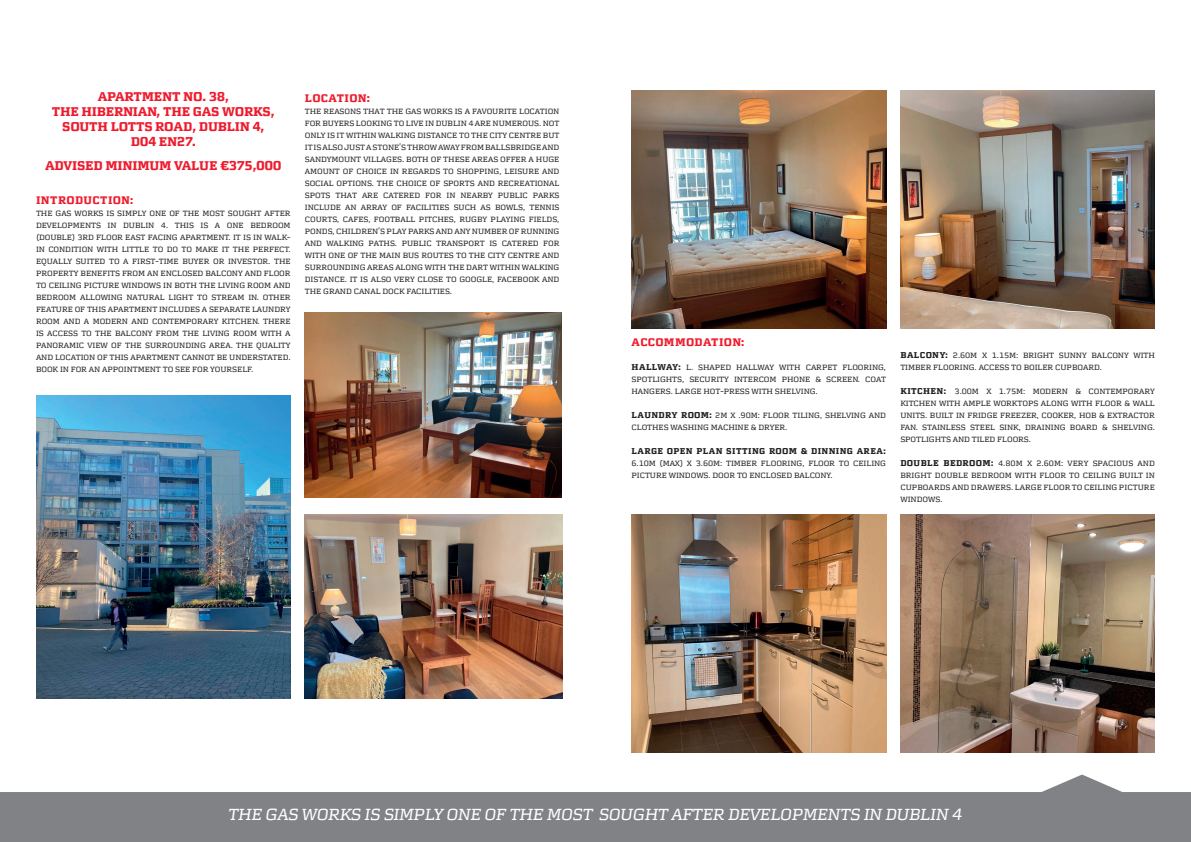
<style>
.page{position:relative;width:1191px;height:842px;background:#fff}
.page>*{position:absolute;margin:0;border:0;box-sizing:border-box;transform-origin:0 0}
.t1{font:19px "Morgan Avec Italic Caps";letter-spacing:-.03em;color:#fff}
.t2{font:15px/15px "Morgan Avec Bold Caps";letter-spacing:-.015em;color:#ee1b2d;text-align:center}
.t3{font:13px "Morgan Avec Bold Caps";letter-spacing:.025em;color:#ee1b2d}
.t4{font:10px "Morgan Avec Bold Caps";letter-spacing:.04em;color:#231f20}
.t5{font:9px/12px "Morgan Avec Regular Caps";letter-spacing:-.01em;color:#231f20;text-align:justify}
.s1{font-family:"Morgan Avec Bold Caps";font-size:10px}
</style>
<div class="page">
<svg style="left:0;top:774px;width:1191px;height:68px;fill:#808285"></svg>
<img style="left:36px;top:396px;width:255px;height:303px">
<img style="left:305px;top:313px;width:257px;height:184px">
<img style="left:305px;top:515px;width:257px;height:184px">
<img style="left:631px;top:91px;width:255px;height:238px">
<img style="left:900px;top:91px;width:255px;height:238px">
<img style="left:631px;top:515px;width:255px;height:238px">
<img style="left:900px;top:515px;width:255px;height:238px">
<h2 class="t2" style="left:52px;top:89px;width:224px">APARTMENT NO. 38,<br>THE HIBERNIAN, THE GAS WORKS,<br>SOUTH LOTTS ROAD, DUBLIN 4,<br>D04 EN27.</h2>
<h2 class="t2" style="left:45px;top:158px;width:238px">ADVISED MINIMUM VALUE €375,000</h2>
<h3 class="t3" style="left:36px;top:193px;width:99px">INTRODUCTION:</h3>
<p class="t5" style="left:36px;top:208px;width:256px">THE GAS WORKS IS SIMPLY ONE OF THE MOST SOUGHT AFTER DEVELOPMENTS IN DUBLIN 4. THIS IS A ONE BEDROOM (DOUBLE) 3RD FLOOR EAST FACING APARTMENT. IT IS IN WALK-IN CONDITION WITH LITTLE TO DO TO MAKE IT THE PERFECT.<br>EQUALLY SUITED TO A FIRST-TIME BUYER OR INVESTOR. THE PROPERTY BENEFITS FROM AN ENCLOSED BALCONY AND FLOOR TO CEILING PICTURE WINDOWS IN BOTH THE LIVING ROOM AND BEDROOM ALLOWING NATURAL LIGHT TO STREAM IN. OTHER FEATURE OF THIS APARTMENT INCLUDES A SEPARATE LAUNDRY ROOM AND A MODERN AND CONTEMPORARY KITCHEN. THERE IS ACCESS TO THE BALCONY FROM THE LIVING ROOM WITH A PANORAMIC VIEW OF THE SURROUNDING AREA. THE QUALITY AND LOCATION OF THIS APARTMENT CANNOT BE UNDERSTATED.<br>BOOK IN FOR AN APPOINTMENT TO SEE FOR YOURSELF.</p>
<h3 class="t3" style="left:305px;top:91px;width:67px">LOCATION:</h3>
<p class="t5" style="left:305px;top:105px;width:256px">THE REASONS THAT THE GAS WORKS IS A FAVOURITE LOCATION FOR BUYERS LOOKING TO LIVE IN DUBLIN 4 ARE NUMEROUS. NOT ONLY IS IT WITHIN WALKING DISTANCE TO THE CITY CENTRE BUT IT IS ALSO JUST A STONE’S THROW AWAY FROM BALLSBRIDGE AND SANDYMOUNT VILLAGES. BOTH OF THESE AREAS OFFER A HUGE AMOUNT OF CHOICE IN REGARDS TO SHOPPING, LEISURE AND SOCIAL OPTIONS. THE CHOICE OF SPORTS AND RECREATIONAL SPOTS THAT ARE CATERED FOR IN NEARBY PUBLIC PARKS INCLUDE AN ARRAY OF FACILITIES SUCH AS BOWLS, TENNIS COURTS, CAFES, FOOTBALL PITCHES, RUGBY PLAYING FIELDS, PONDS, CHILDREN’S PLAY PARKS AND ANY NUMBER OF RUNNING AND WALKING PATHS. PUBLIC TRANSPORT IS CATERED FOR WITH ONE OF THE MAIN BUS ROUTES TO THE CITY CENTRE AND SURROUNDING AREAS ALONG WITH THE DART WITHIN WALKING DISTANCE. IT IS ALSO VERY CLOSE TO GOOGLE, FACEBOOK AND THE GRAND CANAL DOCK FACILITIES.</p>
<h3 class="t3" style="left:631px;top:334px;width:115px">ACCOMMODATION:</h3>
<p class="t5" style="left:631px;top:361px;width:256px"><span class="s1">HALLWAY:</span> L. SHAPED HALLWAY WITH CARPET FLOORING, SPOTLIGHTS, SECURITY INTERCOM PHONE &amp; SCREEN. COAT HANGERS. LARGE HOT-PRESS WITH SHELVING.</p>
<p class="t5" style="left:631px;top:409px;width:256px"><span class="s1">LAUNDRY ROOM:</span> 2M X .90M: FLOOR TILING, SHELVING AND<br>CLOTHES WASHING MACHINE &amp; DRYER.</p>
<p class="t4" style="left:631px;top:445px;width:256px">LARGE OPEN PLAN SITTING ROOM &amp; DINNING AREA:</p>
<p class="t5" style="left:631px;top:457px;width:256px">6.10M (MAX) X 3.60M: TIMBER FLOORING, FLOOR TO CEILING<br>PICTURE WINDOWS. DOOR TO ENCLOSED BALCONY.</p>
<p class="t5" style="left:900px;top:349px;width:256px"><span class="s1">BALCONY:</span> 2.60M X 1.15M: BRIGHT SUNNY BALCONY WITH<br>TIMBER FLOORING. ACCESS TO BOILER CUPBOARD.</p>
<p class="t5" style="left:900px;top:385px;width:256px"><span class="s1">KITCHEN:</span> 3.00M X 1.75M: MODERN &amp; CONTEMPORARY KITCHEN WITH AMPLE WORKTOPS ALONG WITH FLOOR &amp; WALL UNITS. BUILT IN FRIDGE FREEZER, COOKER, HOB &amp; EXTRACTOR FAN. STAINLESS STEEL SINK, DRAINING BOARD &amp; SHELVING.<br>SPOTLIGHTS AND TILED FLOORS.</p>
<p class="t5" style="left:900px;top:457px;width:256px"><span class="s1">DOUBLE BEDROOM:</span> 4.80M X 2.60M: VERY SPACIOUS AND BRIGHT DOUBLE BEDROOM WITH FLOOR TO CEILING BUILT IN CUPBOARDS AND DRAWERS. LARGE FLOOR TO CEILING PICTURE WINDOWS.</p>
<h1 class="t1" style="left:228px;top:803px;width:736px">THE GAS WORKS IS SIMPLY ONE OF THE MOST SOUGHT AFTER DEVELOPMENTS IN DUBLIN 4</h1>
</div>
